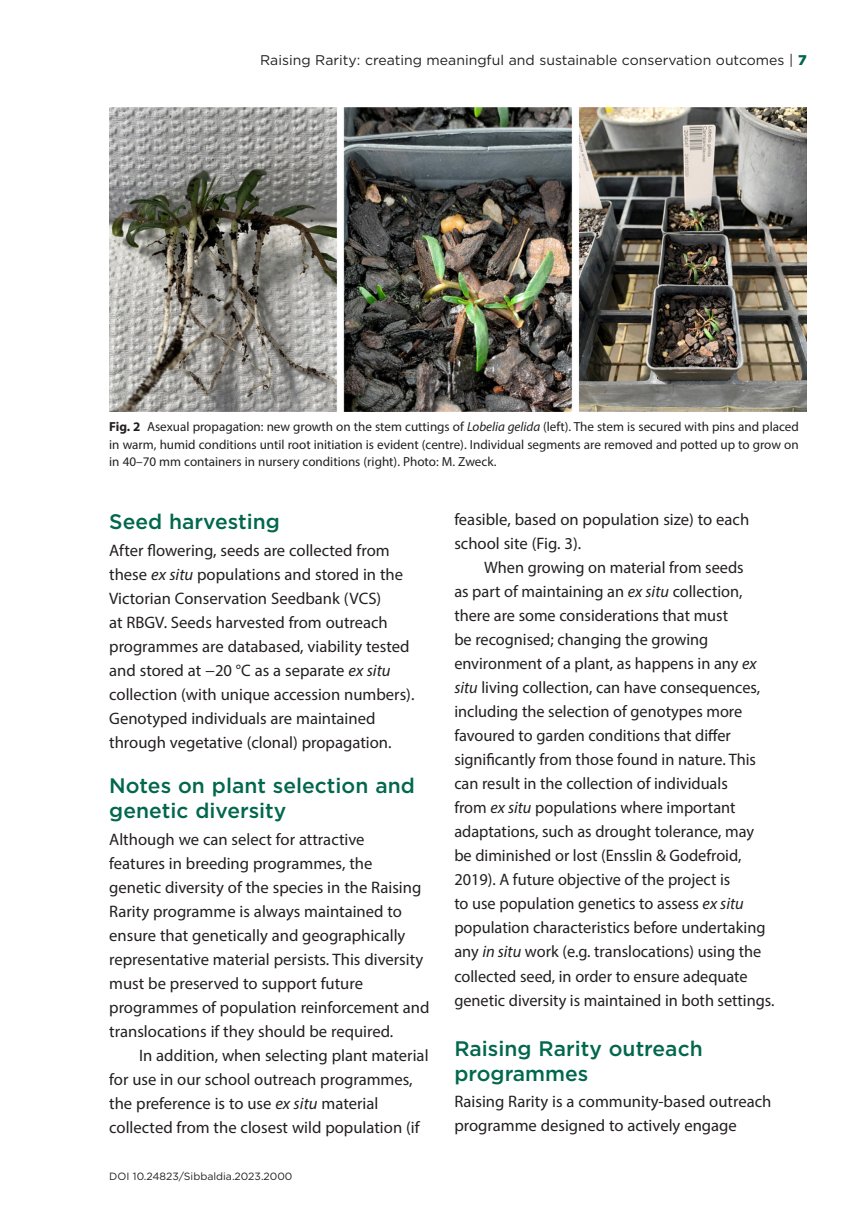
<style>
.page{position:relative;width:864px;height:1226px;background:#fff}
.page>*{position:absolute;margin:0;border:0;box-sizing:border-box;transform-origin:0 0}
.a_head{font:500 21px/25.2px "Gotham";color:#01674d}
.text_indent{font:16.62px/24px "Myriad Pro";color:#231f20}
.text{font:16.62px/24px "Myriad Pro";color:#231f20}
.t1{font:14px "Gotham";color:#231f20}
.captions{font:13.12px/17.5px "Myriad Pro";color:#231f20;text-align:justify}
.t2{font:10.5px "Gotham";color:#231f20}
.s1{font-weight:900;color:#01674d}
.s2{font-weight:700}
.s3{font-style:italic}
</style>
<div class="page">
<img style="left:109px;top:107px;width:697px;height:304px">
<p class="t1" style="left:260px;top:51px;width:547px">Raising Rarity: creating meaningful and sustainable conservation outcomes | <span class="s1">7</span></p>
<p class="captions" style="left:109px;top:418px;width:691px"><span class="s2">Fig. 2</span> Asexual propagation: new growth on the stem cuttings of <span class="s3">Lobelia gelida</span> (left). The stem is secured with pins and placed in warm, humid conditions until root initiation is evident (centre). Individual segments are removed and potted up to grow on in 40–70 mm containers in nursery conditions (right). Photo: M. Zweck.</p>
<p class="a_head" style="left:109px;top:508px;width:172px">Seed harvesting</p>
<p class="text" style="left:109px;top:537px;width:306px">After flowering, seeds are collected from these <span class="s3">ex situ</span> populations and stored in the Victorian Conservation Seedbank (VCS)<br>at RBGV. Seeds harvested from outreach programmes are databased, viability tested and stored at −20 °C as a separate <span class="s3">ex situ </span>collection (with unique accession numbers).<br>Genotyped individuals are maintained through vegetative (clonal) propagation.</p>
<p class="a_head" style="left:109px;top:772px;width:307px">Notes on plant selection and genetic diversity</p>
<p class="text" style="left:109px;top:826px;width:321px">Although we can select for attractive<br>features in breeding programmes, the<br>genetic diversity of the species in the Raising Rarity programme is always maintained to ensure that genetically and geographically representative material persists. This diversity must be preserved to support future programmes of population reinforcement and translocations if they should be required.</p>
<p class="text_indent" style="left:109px;top:1043px;width:321px;text-indent:30px">In addition, when selecting plant material for use in our school outreach programmes, the preference is to use <span class="s3">ex situ</span> material collected from the closest wild population (if</p>
<p class="t2" style="left:109px;top:1169px;width:185px">DOI 10.24823/Sibbaldia.2023.2000</p>
<p class="text_indent" style="left:454px;top:507px;width:296px">feasible, based on population size) to each school site (Fig. 3).</p>
<p class="text_indent" style="left:454px;top:555px;width:321px;text-indent:30px">When growing on material from seeds<br>as part of maintaining an <span class="s3">ex situ</span> collection, there are some considerations that must<br>be recognised; changing the growing environment of a plant, as happens in any <span class="s3">ex situ</span> living collection, can have consequences, including the selection of genotypes more favoured to garden conditions that differ significantly from those found in nature. This can result in the collection of individuals<br>from <span class="s3">ex situ</span> populations where important adaptations, such as drought tolerance, may be diminished or lost (Ensslin &amp; Godefroid, 2019). A future objective of the project is<br>to use population genetics to assess <span class="s3">ex situ </span>population characteristics before undertaking any <span class="s3">in situ</span> work (e.g. translocations) using the collected seed, in order to ensure adequate genetic diversity is maintained in both settings.</p>
<p class="a_head" style="left:454px;top:1035px;width:250px">Raising Rarity outreach programmes</p>
<p class="text" style="left:454px;top:1089px;width:318px">Raising Rarity is a community-based outreach programme designed to actively engage</p>
</div>
